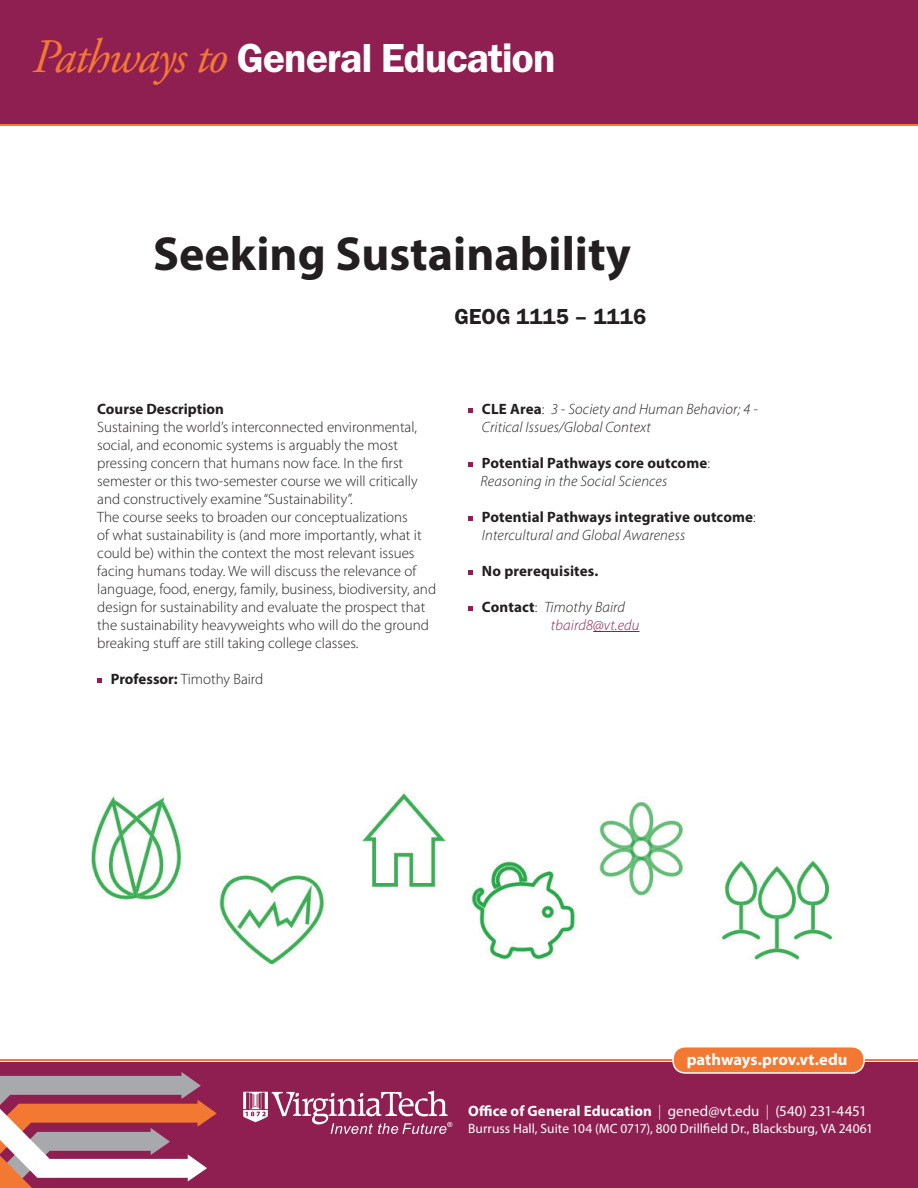
<style>
.page{position:relative;width:918px;height:1188px;background:#fff}
.page>*{position:absolute;margin:0;border:0;box-sizing:border-box;transform-origin:0 0}
.t1{font:700 48px "Myriad Pro";color:#231f20}
.t2{font:42px "Franklin Gothic URW Dem";letter-spacing:-.03em;color:#fff}
.t3{font:22.5px "Franklin Gothic URW Dem";color:#231f20}
.t4{font:700 16.5px "Myriad Pro";color:#fff}
.t5{font:300 15px/18px "Myriad Pro";color:#231f20}
.t6{font:700 15px/18px "Myriad Pro";letter-spacing:.005em;color:#231f20}
.t7{font:italic 300 15px/18px "Myriad Pro";letter-spacing:.01em;color:#231f20}
.t8{font:15px "Myriad Pro";color:#fff}
.t9{font:italic 300 15px/18px "Myriad Pro";letter-spacing:.01em;color:#901f51}
.t10{font:13.5px "Myriad Pro";color:#fff}
.s1{font-family:"Adobe Garamond Pro";font-style:italic;font-size:48px;color:#f37932}
.s2{font-weight:700}
.s3{font-weight:700;font-style:normal}
.s4{font-style:normal}
.s5{font-weight:300}
.s6{font-weight:300;font-style:italic}
.s7{font-weight:700;font-style:normal;color:#231f20}
.s8{font-style:normal;color:#231f20}
.s9{color:#231f20}
</style>
<div class="page">
<svg style="left:97px;top:678px;width:5px;height:4px"></svg>
<div style="left:0;top:1062px;width:918px;height:126px;background:#901f51"></div>
<svg style="left:243px;top:1091px;width:209px;height:43px"></svg>
<hr style="left:0;top:1059px;width:918px;height:1px;background:#f37932">
<svg style="left:0;top:1072px;width:217px;height:116px"></svg>
<svg style="left:671px;top:1047px;width:195px;height:27px;background:#f18347"></svg>
<div style="left:0;top:0;width:918px;height:123px;background:#901f51"></div>
<hr style="left:0;top:125px;width:918px;height:1px;background:#f37932">
<hr style="left:593px;top:631px;width:47px;height:1px;background:#901f51">
<svg style="left:468px;top:408px;width:5px;height:4px"></svg>
<svg style="left:468px;top:462px;width:5px;height:4px"></svg>
<svg style="left:468px;top:516px;width:5px;height:4px"></svg>
<svg style="left:468px;top:570px;width:5px;height:4px"></svg>
<svg style="left:468px;top:606px;width:5px;height:4px"></svg>
<img style="left:91px;top:793px;width:742px;height:172px">
<h2 class="t2" style="left:32px;top:32px;width:525px"><span class="s1">Pathways to</span> General Education</h2>
<h1 class="t1" style="left:153px;top:223px;width:479px">Seeking Sustainability</h1>
<h3 class="t3" style="left:454px;top:303px;width:193px">GEOG 1115 – 1116</h3>
<p class="t6" style="left:97px;top:399px;width:128px">Course Description</p>
<p class="t5" style="left:97px;top:418px;width:340px">Sustaining the world’s interconnected environmental, social, and economic systems is arguably the most pressing concern that humans now face. In the first semester or this two-semester course we will critically and constructively examine “Sustainability”.<br>The course seeks to broaden our conceptualizations<br>of what sustainability is (and more importantly, what it could be) within the context the most relevant issues facing humans today. We will discuss the relevance of language, food, energy, family, business, biodiversity, and design for sustainability and evaluate the prospect that the sustainability heavyweights who will do the ground breaking stuff are still taking college classes.</p>
<p class="t5" style="left:111px;top:670px;width:154px"><span class="s2">Professor:</span> Timothy Baird</p>
<p class="t7" style="left:482px;top:400px;width:278px"><span class="s3">CLE Area</span><span class="s4">:</span> 3 - Society and Human Behavior; 4 -<br>Critical Issues/Global Context</p>
<p class="t6" style="left:480px;top:453px;width:231px">Potential Pathways core outcome<span class="s5">:<br></span><span class="s6">Reasoning in the Social Sciences</span></p>
<p class="t6" style="left:482px;top:507px;width:275px">Potential Pathways integrative outcome<span class="s5">:<br></span><span class="s6">Intercultural and Global Awareness</span></p>
<p class="t6" style="left:482px;top:561px;width:118px">No prerequisites.</p>
<p class="t9" style="left:551px;top:598px;width:90px;text-indent:-69px"><span class="s7">Contact</span><span class="s8">:</span> <span class="s9">Timothy Baird </span>tbaird8@vt.edu</p>
<p class="t4" style="left:687px;top:1048px;width:162px">pathways.prov.vt.edu</p>
<p class="t8" style="left:468px;top:1101px;width:400px"><span class="s2">Office of General Education</span> <span class="s5">|</span> gened@vt.edu <span class="s5">|</span> (540) 231-4451</p>
<p class="t10" style="left:468px;top:1120px;width:406px">Burruss Hall, Suite 104 (MC 0717), 800 Drillfield Dr., Blacksburg, VA 24061</p>
</div>
